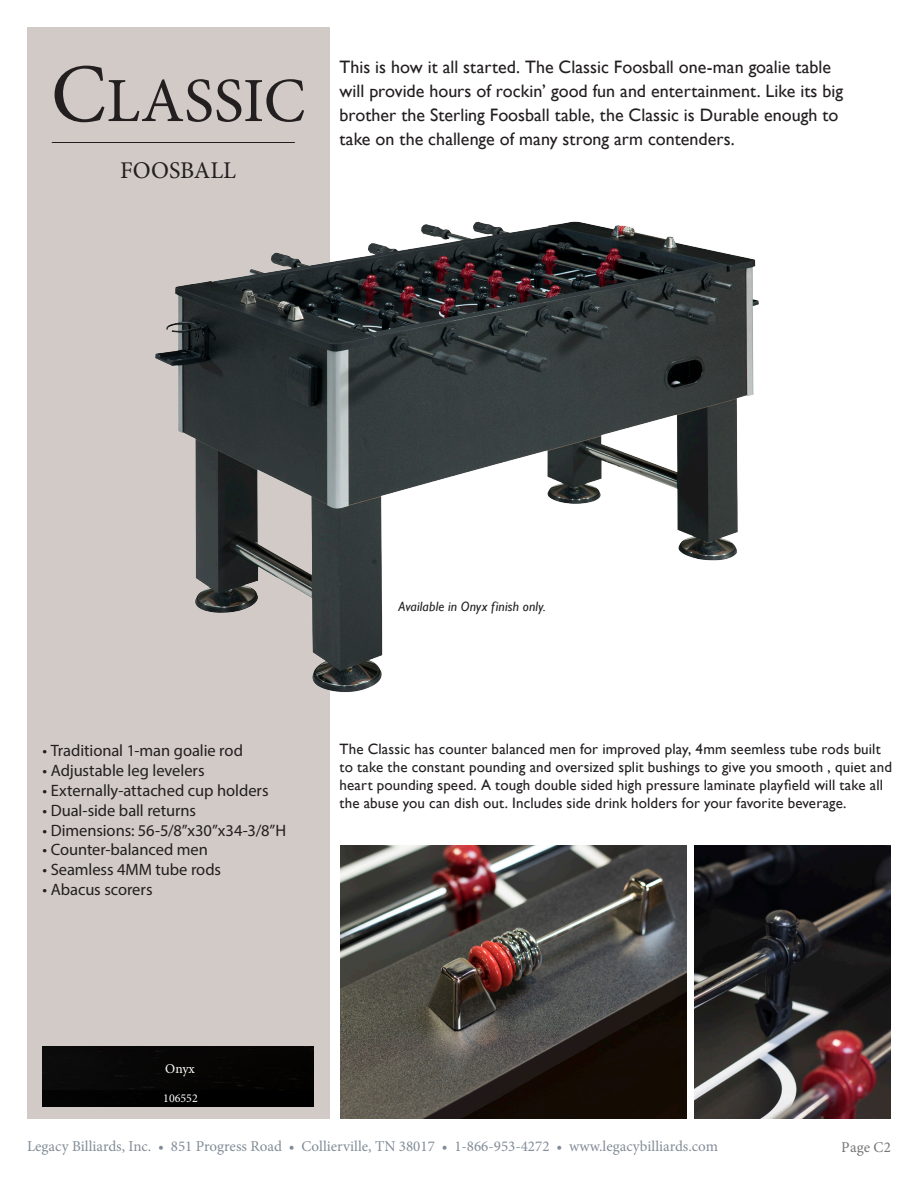
<style>
.page{position:relative;width:918px;height:1188px;background:#fff}
.page>*{position:absolute;margin:0;border:0;box-sizing:border-box;transform-origin:0 0}
.t1{font:63px "Minion Pro";letter-spacing:-.005em;color:#231f20}
.t2{font:24px "Minion Pro";color:#231f20}
.t3{font:18px/24px "Gill Sans";color:#231f20}
.t4{font:16.5px "Myriad Pro";letter-spacing:-.005em;color:#231f20}
.t5{font:15px/18px "Gill Sans";letter-spacing:.01em;color:#231f20}
.t6{font:15px "Minion Pro";color:#344557}
.t7{font:15px "Minion Pro";letter-spacing:.005em;color:#231f20}
.cut_lines_color{font:italic 13.5px "Gill Sans";letter-spacing:.015em;color:#231f20}
.t8{font:13.5px "Minion Pro";color:#fff}
.t9{font:12px "Minion Pro";color:#fff}
.s1{font-size:83.4px}
</style>
<div class="page">
<div style="left:27px;top:27px;width:302px;height:1092px;background:#d1cac6"></div>
<img style="left:155px;top:202px;width:604px;height:500px">
<hr style="left:52px;top:142px;width:243px;height:1px;background:#231f20">
<img style="left:340px;top:845px;width:347px;height:274px">
<div style="left:43px;top:1047px;width:271px;height:43px;background:#070606"></div>
<div style="left:43px;top:1090px;width:271px;height:17px;background:#010100"></div>
<img style="left:694px;top:845px;width:197px;height:274px">
<p class="t1" style="left:51px;top:59px;width:256px"><span class="s1">C</span>LASSIC</p>
<p class="t3" style="left:340px;top:55px;width:505px">This is how it all started. The Classic Foosball one-man goalie table will provide hours of rockin’ good fun and entertainment. Like its big brother the Sterling Foosball table, the Classic is Durable enough to take on the challenge of many strong arm contenders.</p>
<p class="t2" style="left:120px;top:155px;width:118px">FOOSBALL</p>
<p class="t4" style="left:43px;top:741px;width:202px">• Traditional 1-man goalie rod</p>
<p class="t4" style="left:43px;top:761px;width:164px">• Adjustable leg levelers</p>
<p class="t4" style="left:43px;top:780px;width:227px">• Externally-attached cup holders</p>
<p class="t4" style="left:43px;top:800px;width:155px">• Dual-side ball returns</p>
<p class="t4" style="left:43px;top:820px;width:245px">• Dimensions: 56-5/8”x30”x34-3/8”H</p>
<p class="t4" style="left:43px;top:840px;width:167px">• Counter-balanced men</p>
<p class="t4" style="left:43px;top:860px;width:180px">• Seamless 4MM tube rods</p>
<p class="t4" style="left:43px;top:879px;width:111px">• Abacus scorers</p>
<p class="cut_lines_color" style="left:399px;top:598px;width:149px">Available in Onyx finish only.</p>
<p class="t5" style="left:340px;top:741px;width:554px">The Classic has counter balanced men for improved play, 4mm seemless tube rods built to take the constant pounding and oversized split bushings to give you smooth , quiet and heart pounding speed. A tough double sided high pressure laminate playfield will take all the abuse you can dish out. Includes side drink holders for your favorite beverage.</p>
<p class="t8" style="left:165px;top:1060px;width:31px">Onyx</p>
<p class="t9" style="left:163px;top:1090px;width:36px">106552</p>
<p class="t6" style="left:27px;top:1136px;width:692px">Legacy Billiards, Inc. • 851 Progress Road • Collierville, TN 38017 • 1-866-953-4272 • www.legacybilliards.com</p>
<p class="t7" style="left:842px;top:1137px;width:51px">Page C2</p>
</div>
